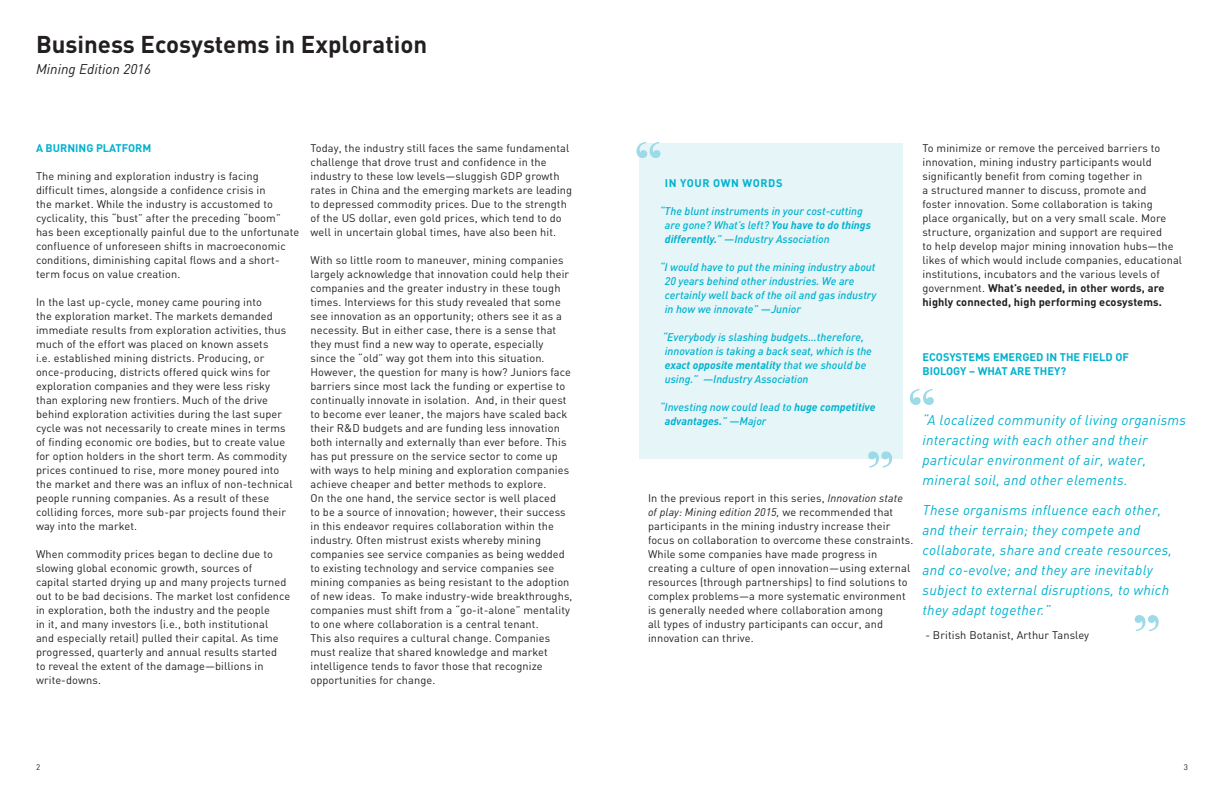
<style>
.page{position:relative;width:1224px;height:792px;background:#fff}
.page>*{position:absolute;margin:0;border:0;box-sizing:border-box;transform-origin:0 0}
._4_Section_Subhead{font:700 24px "DIN";color:#231f20}
.Pull_out_Large{font:italic 14px/20px "DIN";letter-spacing:.02em;color:#00b1cd}
._2_Subhead_Italic{font:italic 14px "DIN";color:#231f20}
._3_Body_Copy{font:11px/14px "DIN";letter-spacing:.01em;color:#231f20}
.Quote_body_copy_ital{font:italic 500 11px/14px "DIN";color:#00b1cd}
._3_Body_heading_Cap{font:700 11px/14px "DIN";color:#00b1cd}
.Quote_heading{font:700 11px "DIN";letter-spacing:.05em;color:#00b1cd}
.t1{font:8px "DIN";color:#231f20}
.s1{font-weight:700}
.s2{font-style:italic}
</style>
<div class="page">
<svg style="left:1135px;top:615px;width:24px;height:16px"></svg>
<div style="left:640px;top:144px;width:263px;height:315px;background:#e5f5f8"></div>
<svg style="left:637px;top:142px;width:23px;height:16px"></svg>
<svg style="left:868px;top:451px;width:24px;height:16px"></svg>
<svg style="left:910px;top:389px;width:24px;height:16px"></svg>
<p class="_4_Section_Subhead" style="left:36px;top:29px;width:393px">Business Ecosystems in Exploration</p>
<p class="_2_Subhead_Italic" style="left:36px;top:60px;width:117px">Mining Edition 2016</p>
<p class="_3_Body_heading_Cap" style="left:36px;top:140px;width:117px">A BURNING PLATFORM</p>
<p class="_3_Body_Copy" style="left:36px;top:169px;width:265px">The mining and exploration industry is facing<br>difficult times, alongside a confidence crisis in<br>the market. While the industry is accustomed to cyclicality, this “bust” after the preceding “boom” has been exceptionally painful due to the unfortunate confluence of unforeseen shifts in macroeconomic conditions, diminishing capital flows and a short&shy;term focus on value creation.</p>
<p class="_3_Body_Copy" style="left:36px;top:295px;width:258px">In the last up-cycle, money came pouring into<br>the exploration market. The markets demanded immediate results from exploration activities, thus much of the effort was placed on known assets<br>i.e. established mining districts. Producing, or once-producing, districts offered quick wins for exploration companies and they were less risky than exploring new frontiers. Much of the drive behind exploration activities during the last super cycle was not necessarily to create mines in terms of finding economic ore bodies, but to create value for option holders in the short term. As commodity prices continued to rise, more money poured into the market and there was an influx of non-technical people running companies. As a result of these colliding forces, more sub-par projects found their way into the market.</p>
<p class="_3_Body_Copy" style="left:36px;top:547px;width:256px">When commodity prices began to decline due to slowing global economic growth, sources of<br>capital started drying up and many projects turned out to be bad decisions. The market lost confidence in exploration, both the industry and the people<br>in it, and many investors (i.e., both institutional<br>and especially retail) pulled their capital. As time progressed, quarterly and annual results started<br>to reveal the extent of the damage—billions in write-downs.</p>
<p class="_3_Body_Copy" style="left:310px;top:141px;width:263px">Today, the industry still faces the same fundamental challenge that drove trust and confidence in the industry to these low levels—sluggish GDP growth rates in China and the emerging markets are leading to depressed commodity prices. Due to the strength of the US dollar, even gold prices, which tend to do well in uncertain global times, have also been hit.</p>
<p class="_3_Body_Copy" style="left:310px;top:253px;width:264px">With so little room to maneuver, mining companies largely acknowledge that innovation could help their companies and the greater industry in these tough times. Interviews for this study revealed that some see innovation as an opportunity; others see it as a necessity. But in either case, there is a sense that they must find a new way to operate, especially<br>since the “old” way got them into this situation.<br>However, the question for many is how? Juniors face barriers since most lack the funding or expertise to continually innovate in isolation. And, in their quest to become ever leaner, the majors have scaled back their R&amp;D budgets and are funding less innovation both internally and externally than ever before. This has put pressure on the service sector to come up with ways to help mining and exploration companies achieve cheaper and better methods to explore.<br>On the one hand, the service sector is well placed<br>to be a source of innovation; however, their success in this endeavor requires collaboration within the industry. Often mistrust exists whereby mining companies see service companies as being wedded to existing technology and service companies see mining companies as being resistant to the adoption of new ideas. To make industry-wide breakthroughs, companies must shift from a “go-it-alone” mentality to one where collaboration is a central tenant.<br>This also requires a cultural change. Companies must realize that shared knowledge and market intelligence tends to favor those that recognize opportunities for change.</p>
<p class="Quote_heading" style="left:665px;top:176px;width:119px">IN YOUR OWN WORDS</p>
<p class="Quote_body_copy_ital" style="left:665px;top:204px;width:208px;text-indent:-5px">“The blunt instruments in your cost-cutting are gone? What’s left? <span class="s1">You have to do things differently.</span>” —Industry Association</p>
<p class="Quote_body_copy_ital" style="left:665px;top:260px;width:213px;text-indent:-5px">“I would have to put the mining industry about 20 years behind other industries. We are certainly well back of the oil and gas industry in how we innovate” —Junior</p>
<p class="Quote_body_copy_ital" style="left:662px;top:330px;width:211px">“Everybody is slashing budgets…therefore, innovation is taking a back seat, which is the <span class="s1">exact opposite mentality</span> that we should be using.” —Industry Association</p>
<p class="Quote_body_copy_ital" style="left:665px;top:400px;width:212px;text-indent:-5px">“Investing now could lead to <span class="s1">huge competitive advantages.</span>” —Major</p>
<p class="_3_Body_Copy" style="left:648px;top:491px;width:267px">In the previous report in this series, <span class="s2">Innovation state of play: Mining edition 2015,</span> we recommended that participants in the mining industry increase their focus on collaboration to overcome these constraints.<br>While some companies have made progress in creating a culture of open innovation—using external resources (through partnerships) to find solutions to complex problems—a more systematic environment is generally needed where collaboration among<br>all types of industry participants can occur, and innovation can thrive.</p>
<p class="_3_Body_Copy" style="left:922px;top:141px;width:261px">To minimize or remove the perceived barriers to innovation, mining industry participants would significantly benefit from coming together in<br>a structured manner to discuss, promote and<br>foster innovation. Some collaboration is taking<br>place organically, but on a very small scale. More structure, organization and support are required<br>to help develop major mining innovation hubs—the likes of which would include companies, educational institutions, incubators and the various levels of government. <span class="s1">What’s needed, in other words, are highly connected, high performing ecosystems.</span></p>
<p class="_3_Body_heading_Cap" style="left:922px;top:349px;width:208px">ECOSYSTEMS EMERGED IN THE FIELD OF<br>BIOLOGY – WHAT ARE THEY?</p>
<p class="Pull_out_Large" style="left:922px;top:410px;width:265px">“A localized community of living organisms interacting with each other and their particular environment of air, water, mineral soil, and other elements.</p>
<p class="Pull_out_Large" style="left:922px;top:500px;width:251px">These organisms influence each other, and their terrain; they compete and collaborate, share and create resources, and co-evolve; and they are inevitably subject to external disruptions, to which they adapt together.”</p>
<p class="_3_Body_Copy" style="left:925px;top:628px;width:165px">- British Botanist, Arthur Tansley</p>
<p class="t1" style="left:36px;top:763px;width:6px">2</p>
<p class="t1" style="left:1184px;top:763px;width:6px">3</p>
</div>
